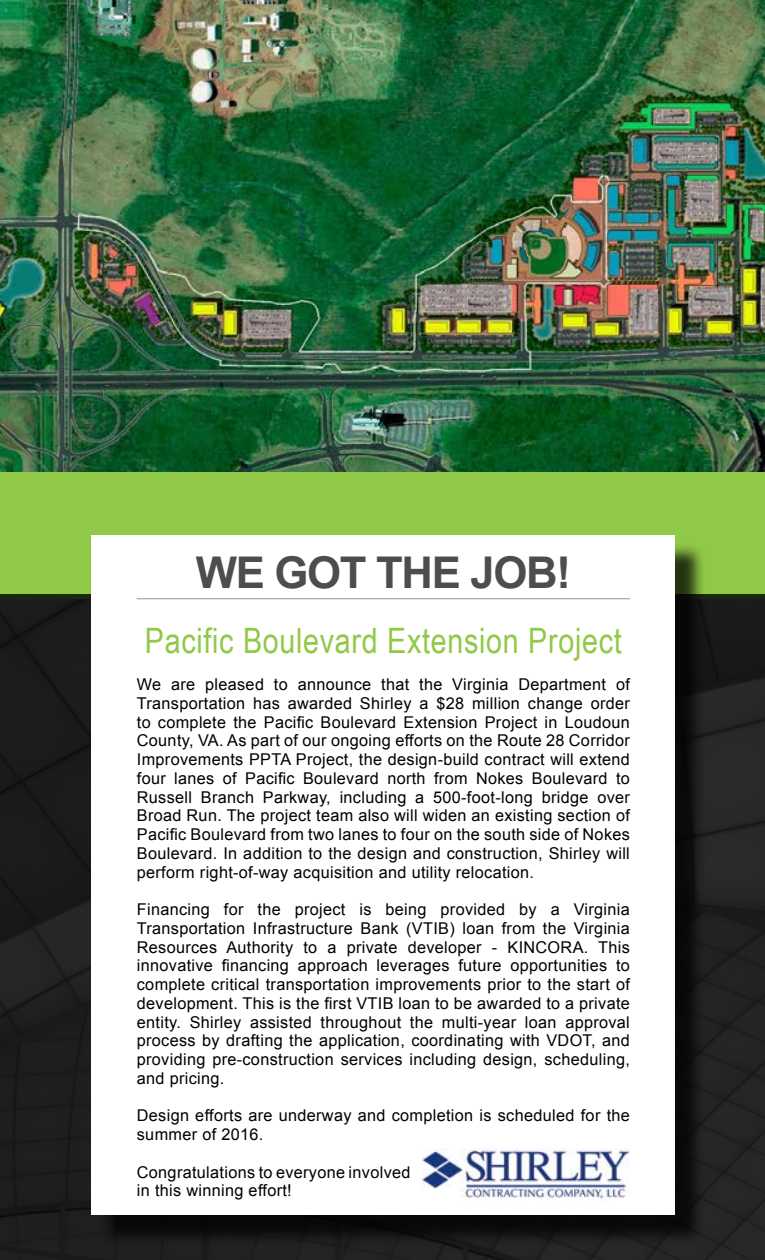
<style>
.page{position:relative;width:765px;height:1260px;background:#fff}
.page>*{position:absolute;margin:0;border:0;box-sizing:border-box;transform-origin:0 0}
.t1{font:700 43.75px "Arial";letter-spacing:-.03em;color:#4d4d4f}
.t2{font:35px "Arial Narrow";letter-spacing:.02em;color:#90c947}
.t3{font:16.25px/18.8px "Arial";letter-spacing:.02em;color:#000;text-align:justify}
</style>
<div class="page">
<div style="left:0;top:472px;width:765px;height:127px;background:#90c947"></div>
<div style="left:0;top:595px;width:765px;height:665px;background:#1e1e1f"></div>
<div style="left:99px;top:543px;width:606px;height:704px;background:#000;opacity:.75"></div>
<div style="left:91px;top:535px;width:583px;height:680px;background:#fff"></div>
<hr style="left:137px;top:598px;width:493px;height:1px;background:#939598">
<img style="left:422px;top:1148px;width:208px;height:52px">
<img style="left:0;top:0;width:765px;height:472px">
<h1 class="t1" style="left:196px;top:543px;width:377px">WE GOT THE JOB!</h1>
<h2 class="t2" style="left:145px;top:615px;width:478px">Pacific Boulevard Extension Project</h2>
<p class="t3" style="left:137px;top:675px;width:495px">We are pleased to announce that the Virginia Department of Transportation has awarded Shirley a $28 million change order to complete the Pacific Boulevard Extension Project in Loudoun County, VA. As part of our ongoing efforts on the Route 28 Corridor Improvements PPTA Project, the design-build contract will extend four lanes of Pacific Boulevard north from Nokes Boulevard to Russell Branch Parkway, including a 500-foot-long bridge over Broad Run. The project team also will widen an existing section of Pacific Boulevard from two lanes to four on the south side of Nokes Boulevard. In addition to the design and construction, Shirley will perform right-of-way acquisition and utility relocation.</p>
<p class="t3" style="left:137px;top:900px;width:495px">Financing for the project is being provided by a Virginia Transportation Infrastructure Bank (VTIB) loan from the Virginia Resources Authority to a private developer - KINCORA. This innovative financing approach leverages future opportunities to complete critical transportation improvements prior to the start of development. This is the first VTIB loan to be awarded to a private entity. Shirley assisted throughout the multi-year loan approval process by drafting the application, coordinating with VDOT, and providing pre-construction services including design, scheduling, and pricing.</p>
<p class="t3" style="left:137px;top:1107px;width:495px">Design efforts are underway and completion is scheduled for the summer of 2016.</p>
<p class="t3" style="left:137px;top:1163px;width:275px">Congratulations to everyone involved in this winning effort!</p>
</div>
